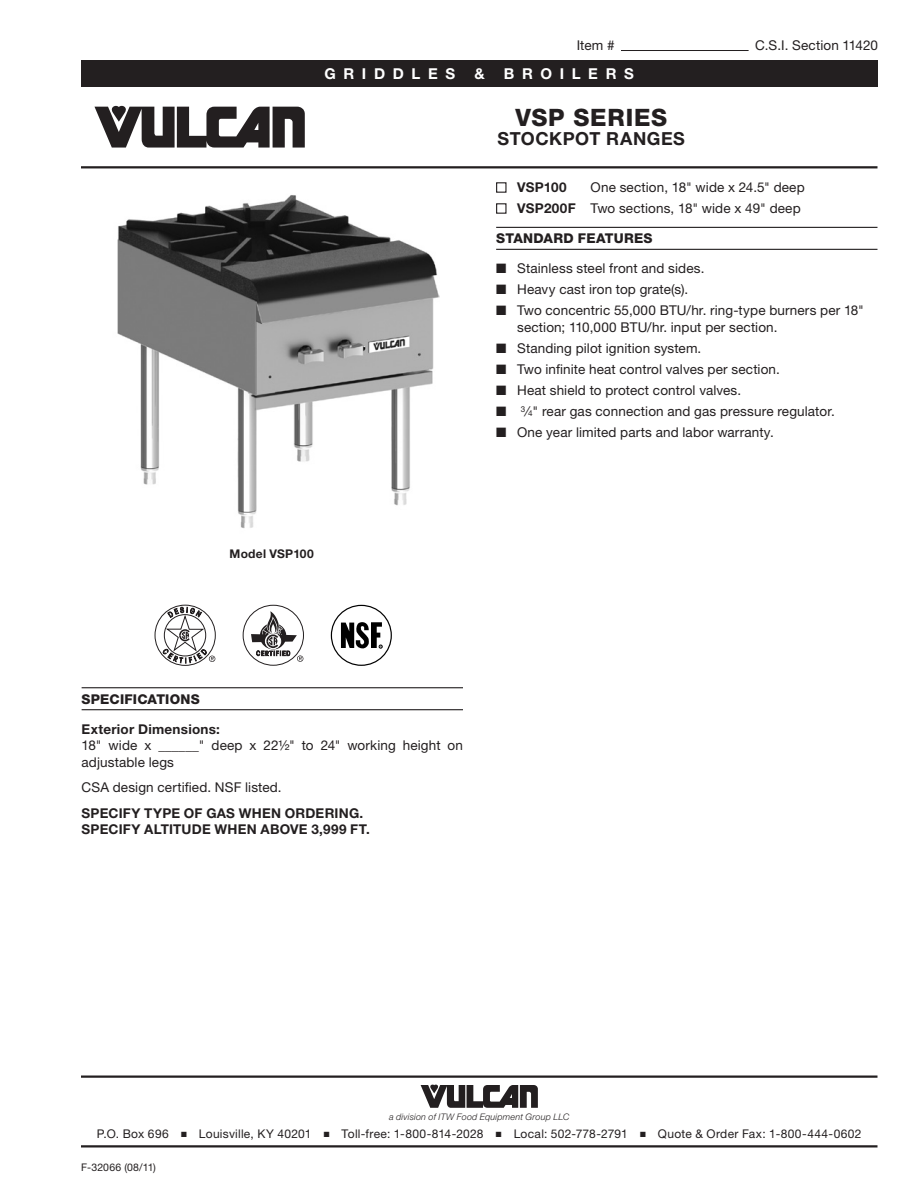
<style>
.page{position:relative;width:918px;height:1188px;background:#fff}
.page>*{position:absolute;margin:0;border:0;box-sizing:border-box;transform-origin:0 0}
.t1{font:800 24px "Helvetica Neue LT Std";letter-spacing:.035em;color:#231f20}
.Title_Sub_1{font:700 18px "Helvetica Neue LT Std";letter-spacing:.03em;color:#231f20}
.t2{font:700 15px "Helvetica Neue LT Std";letter-spacing:.51em;color:#fff}
.Bullet_Solid{font:13.5px/16.5px "Helvetica Neue LT Std";letter-spacing:.01em;color:#231f20}
.Body_2_Align-Left{font:13.5px/16.5px "Helvetica Neue LT Std";letter-spacing:.01em;color:#231f20}
.Body_1_Align-Justify{font:700 13.5px "Helvetica Neue LT Std";letter-spacing:.015em;color:#231f20}
.Bullet_Solid_End{font:13.5px "Helvetica Neue LT Std";letter-spacing:.01em;color:#231f20}
.Bullet_Open_End{font:13.5px "Helvetica Neue LT Std";letter-spacing:.01em;color:#231f20}
.Sub_Head_1{font:800 13.5px "Helvetica Neue LT Std";letter-spacing:.015em;color:#231f20}
.Bullet_Open{font:13.5px "Helvetica Neue LT Std";letter-spacing:.01em;color:#231f20}
.Body_2_Align-Left-2{font:700 13.5px "Helvetica Neue LT Std";letter-spacing:.02em;color:#231f20}
.Bullet_Open-2{font:700 13.5px "Helvetica Neue LT Std";letter-spacing:.005em;color:#231f20}
.t3{font:12px "Helvetica Neue LT Std";letter-spacing:.025em;color:#231f20}
.Note-Image{font:700 12px "Helvetica Neue LT Std";letter-spacing:.02em;color:#231f20}
.t4{font:10.5px "Helvetica Neue LT Std";letter-spacing:.02em;color:#231f20}
.t5{font:italic 300 9px "Helvetica Neue LT Std";letter-spacing:.02em;color:#231f20}
.s1{font-weight:700}
.s2{font-size:8.1px}
</style>
<div class="page">
<div style="left:81px;top:60px;width:796px;height:27px;background:#231f20"></div>
<hr style="left:81px;top:1076px;width:797px;height:2px;background:#231f20">
<svg style="left:421px;top:1085px;width:117px;height:23px"></svg>
<hr style="left:81px;top:1145px;width:797px;height:3px;background:#231f20">
<svg style="left:94px;top:106px;width:211px;height:42px"></svg>
<hr style="left:81px;top:166px;width:797px;height:2px;background:#231f20">
<hr style="left:621px;top:50px;width:128px;height:1px;background:#231f20">
<hr style="left:496px;top:227px;width:381px;height:1px;background:#231f20">
<hr style="left:496px;top:249px;width:381px;height:1px;background:#231f20">
<div style="left:496px;top:182px;width:11px;height:11px;border:1px solid #231f20"></div>
<div style="left:496px;top:203px;width:11px;height:11px;border:1px solid #231f20"></div>
<hr style="left:82px;top:687px;width:381px;height:1px;background:#231f20">
<hr style="left:82px;top:709px;width:381px;height:1px;background:#231f20">
<div style="left:331px;top:605px;width:61px;height:61px;border:1px solid #000;border-radius:50%"></div>
<svg style="left:341px;top:622px;width:41px;height:26px"></svg>
<svg style="left:155px;top:605px;width:61px;height:61px"></svg>
<div style="left:243px;top:605px;width:61px;height:61px;border:1px solid #231f20;border-radius:50%"></div>
<svg style="left:251px;top:611px;width:52px;height:51px"></svg>
<img style="left:117px;top:195px;width:323px;height:333px">
<p class="Bullet_Solid" style="left:577px;top:37px;width:39px">Item #</p>
<p class="Bullet_Solid" style="left:755px;top:37px;width:124px">C.S.I. Section 11420</p>
<p class="t2" style="left:324px;top:64px;width:132px">GRIDDLES</p>
<p class="t2" style="left:474px;top:64px;width:12px">&amp;</p>
<p class="t2" style="left:504px;top:64px;width:132px">BROILERS</p>
<p class="Note-Image" style="left:230px;top:547px;width:86px">Model VSP100</p>
<p class="t1" style="left:515px;top:103px;width:153px">VSP SERIES</p>
<p class="Title_Sub_1" style="left:498px;top:128px;width:189px">STOCKPOT RANGES</p>
<p class="Bullet_Open-2" style="left:517px;top:179px;width:51px">VSP100</p>
<p class="Bullet_Open" style="left:591px;top:179px;width:216px">One section, 18" wide x 24.5" deep</p>
<p class="Bullet_Open_End" style="left:517px;top:200px;width:285px"><span class="s1">VSP200F</span> Two sections, 18" wide x 49" deep</p>
<p class="Sub_Head_1" style="left:496px;top:230px;width:158px">STANDARD FEATURES</p>
<p class="Bullet_Solid" style="left:496px;top:260px;width:210px">■ Stainless steel front and sides.</p>
<p class="Bullet_Solid" style="left:496px;top:281px;width:194px">■ Heavy cast iron top grate(s).</p>
<p class="Bullet_Solid" style="left:517px;top:302px;width:348px;text-indent:-21px">■ Two concentric 55,000 BTU/hr. ring-type burners per 18" section; 110,000 BTU/hr. input per section.</p>
<p class="Bullet_Solid" style="left:496px;top:339px;width:207px">■ Standing pilot ignition system.</p>
<p class="Bullet_Solid" style="left:496px;top:360px;width:285px">■ Two infinite heat control valves per section.</p>
<p class="Bullet_Solid" style="left:496px;top:381px;width:247px">■ Heat shield to protect control valves.</p>
<p class="Bullet_Solid" style="left:496px;top:402px;width:340px">■ <sup>3</sup>⁄<span class="s2">4</span>" rear gas connection and gas pressure regulator.</p>
<p class="Bullet_Solid_End" style="left:496px;top:424px;width:279px">■ One year limited parts and labor warranty.</p>
<p class="Sub_Head_1" style="left:82px;top:691px;width:120px">SPECIFICATIONS</p>
<p class="Body_2_Align-Left-2" style="left:82px;top:720px;width:140px">Exterior Dimensions:</p>
<p class="Body_2_Align-Left" style="left:82px;top:737px;width:383px">18" wide x ______" deep x 22½" to 24" working height on adjustable legs</p>
<p class="Body_2_Align-Left" style="left:82px;top:779px;width:202px">CSA design certified. NSF listed.</p>
<p class="Body_1_Align-Justify" style="left:82px;top:804px;width:283px">SPECIFY TYPE OF GAS WHEN ORDERING.</p>
<p class="Body_1_Align-Justify" style="left:82px;top:821px;width:290px">SPECIFY ALTITUDE WHEN ABOVE 3,999 FT.</p>
<p class="t5" style="left:389px;top:1111px;width:182px">a division of ITW Food Equipment Group LLC</p>
<p class="t3" style="left:97px;top:1127px;width:766px">P.O. Box 696 ■ Louisville, KY 40201 ■ Toll-free: 1-800-814-2028 ■ Local: 502-778-2791 ■ Quote &amp; Order Fax: 1-800-444-0602</p>
<p class="t4" style="left:81px;top:1161px;width:76px">F-32066 (08/11)</p>
</div>
